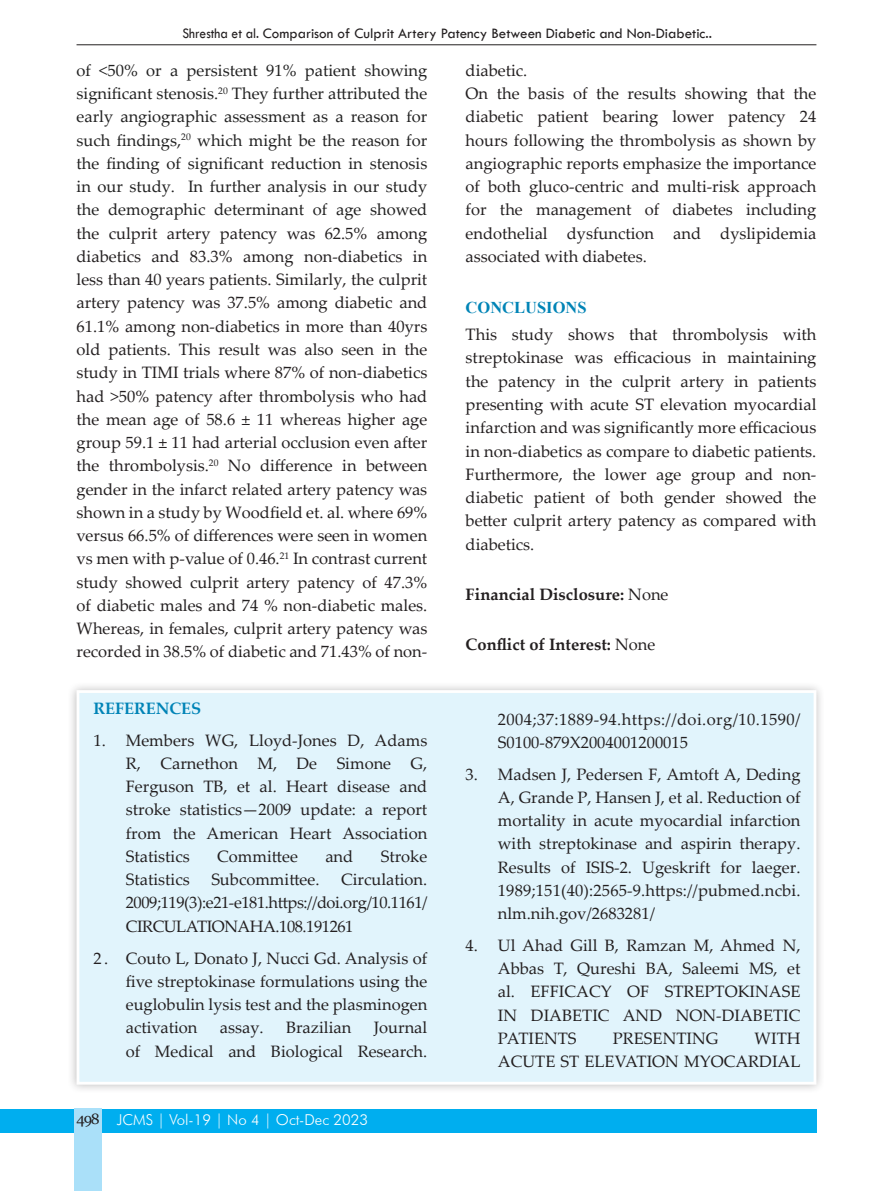
<style>
.page{position:relative;width:893px;height:1191px;background:#fff}
.page>*{position:absolute;margin:0;border:0;box-sizing:border-box;transform-origin:0 0}
.Bibliography1{font:16.5px/23.2px "Palatino Linotype";color:#231f20;text-align:justify}
.t1{font:700 16.5px "Palatino Linotype";color:#231f20}
.Body_Text{font:700 16.5px "Times New Roman";color:#0084b6}
.t2{font:700 16.5px "Palatino Linotype";letter-spacing:-.005em;color:#0083b6}
.t3{font:15px "Tw Cen";color:#231f20;scale:.9 1}
.t4{font:300 15px "Futura BT";color:#fff}
.s1{color:#212121}
.s2{font-weight:400}
.s3{font-family:"Georgia";font-weight:400;color:#231f20}
</style>
<div class="page">
<div style="left:0;top:1109px;width:816px;height:23px;background:#00aeef"></div>
<div style="left:74px;top:1108px;width:28px;height:83px;background:#aae0f9"></div>
<div style="left:67px;top:681px;width:759px;height:412px;background:#231f20;opacity:.3"></div>
<div style="left:77px;top:690px;width:739px;height:394px;background:#e1f4fc;border:3px solid #fff"></div>
<hr style="left:77px;top:44px;width:739px;height:1px;background:#231f20">
<p class="t3" style="left:182px;top:24px;width:590px">Shrestha et al. Comparison of Culprit Artery Patency Between Diabetic and Non-Diabetic..</p>
<p class="Bibliography1" style="left:77px;top:58px;width:352px"><span class="s1">of &lt;50% or a persistent 91% patient showing significant stenosis.</span><sup>20</sup> <span class="s1">They further attributed the early angiographic assessment as a reason for such findings,</span><sup>20</sup> <span class="s1">which might be the reason for the finding of significant reduction in stenosis in our study. In further analysis in our study the demographic determinant of age showed </span>the culprit artery patency was 62.5% among diabetics and 83.3% among non-diabetics in less than 40 years patients. Similarly, the culprit artery patency was 37.5% among diabetic and 61.1% among non-diabetics in more than 40yrs old patients. This result was also seen in the study in TIMI trials where 87% of non-diabetics had &gt;50% patency after thrombolysis who had the mean age of 58.6 ± 11 whereas higher age group 59.1 ± 11 had arterial occlusion even after the thrombolysis.<sup>20</sup> No difference in between gender in the infarct related artery patency was shown in a study by Woodfield et. al. where 69% versus 66.5% of differences were seen in women vs men with p-value of 0.46.<sup>21</sup> In contrast current study showed culprit artery patency of 47.3% of diabetic males and 74 % non-diabetic males.<br>Whereas, in females, culprit artery patency was recorded in 38.5% of diabetic and 71.43% of non-</p>
<p class="Bibliography1" style="left:466px;top:58px;width:63px">diabetic.</p>
<p class="Bibliography1" style="left:466px;top:81px;width:352px">On the basis of the results showing that the diabetic patient bearing lower patency 24 hours following the thrombolysis as shown by angiographic reports emphasize the importance of both gluco-centric and multi-risk approach for the management of diabetes including endothelial dysfunction and dyslipidemia associated with diabetes.</p>
<p class="Body_Text" style="left:466px;top:295px;width:123px">CONCLUSIONS</p>
<p class="Bibliography1" style="left:466px;top:322px;width:352px">This study shows that thrombolysis with streptokinase was efficacious in maintaining the patency in the culprit artery in patients presenting with acute ST elevation myocardial infarction and was significantly more efficacious in non-diabetics as compare to diabetic patients.<br>Furthermore, the lower age group and non&shy;diabetic patient of both gender showed the better culprit artery patency as compared with diabetics.</p>
<p class="t1" style="left:466px;top:583px;width:204px">Financial Disclosure: <span class="s2">None</span></p>
<p class="t1" style="left:466px;top:632px;width:191px">Conflict of Interest: <span class="s2">None</span></p>
<p class="t2" style="left:94px;top:696px;width:109px">REFERENCES</p>
<p class="Bibliography1" style="left:126px;top:728px;width:303px;text-indent:-32px">1. Members WG, Lloyd-Jones D, Adams R, Carnethon M, De Simone G, Ferguson TB, et al. Heart disease and stroke statistics—2009 update: a report from the American Heart Association Statistics</p>
<p class="Bibliography1" style="left:217px;top:844px;width:82px">Committee</p>
<p class="Bibliography1" style="left:325px;top:844px;width:29px">and</p>
<p class="Bibliography1" style="left:381px;top:844px;width:48px">Stroke</p>
<p class="Bibliography1" style="left:126px;top:867px;width:303px;text-indent:215px">Circulation.<br>2009;119(3):e21-e181.https://doi.org/10.1161/ CIRCULATIONAHA.108.191261</p>
<p class="Bibliography1" style="left:126px;top:945px;width:303px;text-indent:-32px">2 . Couto L, Donato J, Nucci Gd. Analysis of five streptokinase formulations using the euglobulin lysis test and the plasminogen activation</p>
<p class="Bibliography1" style="left:126px;top:867px;width:65px">Statistics</p>
<p class="Bibliography1" style="left:211px;top:867px;width:110px">Subcommittee.</p>
<p class="Bibliography1" style="left:126px;top:1015px;width:303px;text-align:right">Journal<br>of Medical and Biological Research.</p>
<p class="Bibliography1" style="left:220px;top:1015px;width:45px">assay.</p>
<p class="Bibliography1" style="left:286px;top:1015px;width:67px">Brazilian</p>
<p class="t4" style="left:76px;top:1111px;width:293px"><span class="s3">498</span> JCMS | Vol-19 | No 4 | Oct-Dec 2023</p>
<p class="Bibliography1" style="left:498px;top:706px;width:304px">2004;37:1889-94.https://doi.org/10.1590/<br>S0100-879X2004001200015</p>
<p class="Bibliography1" style="left:498px;top:761px;width:304px;text-indent:-32px">3. Madsen J, Pedersen F, Amtoft A, Deding A, Grande P, Hansen J, et al. Reduction of mortality in acute myocardial infarction with streptokinase and aspirin therapy.<br>Results of ISIS-2. Ugeskrift for laeger.<br>1989;151(40):2565-9.https://pubmed.ncbi. nlm.nih.gov/2683281/</p>
<p class="Bibliography1" style="left:498px;top:933px;width:304px;text-indent:-32px">4. Ul Ahad Gill B, Ramzan M, Ahmed N, Abbas T, Qureshi BA, Saleemi MS, et al. EFFICACY OF STREPTOKINASE IN DIABETIC AND NON-DIABETIC PATIENTS</p>
<p class="Bibliography1" style="left:498px;top:1026px;width:304px;text-align:right">WITH<br>ACUTE ST ELEVATION MYOCARDIAL</p>
<p class="Bibliography1" style="left:613px;top:1026px;width:107px">PRESENTING</p>
</div>
